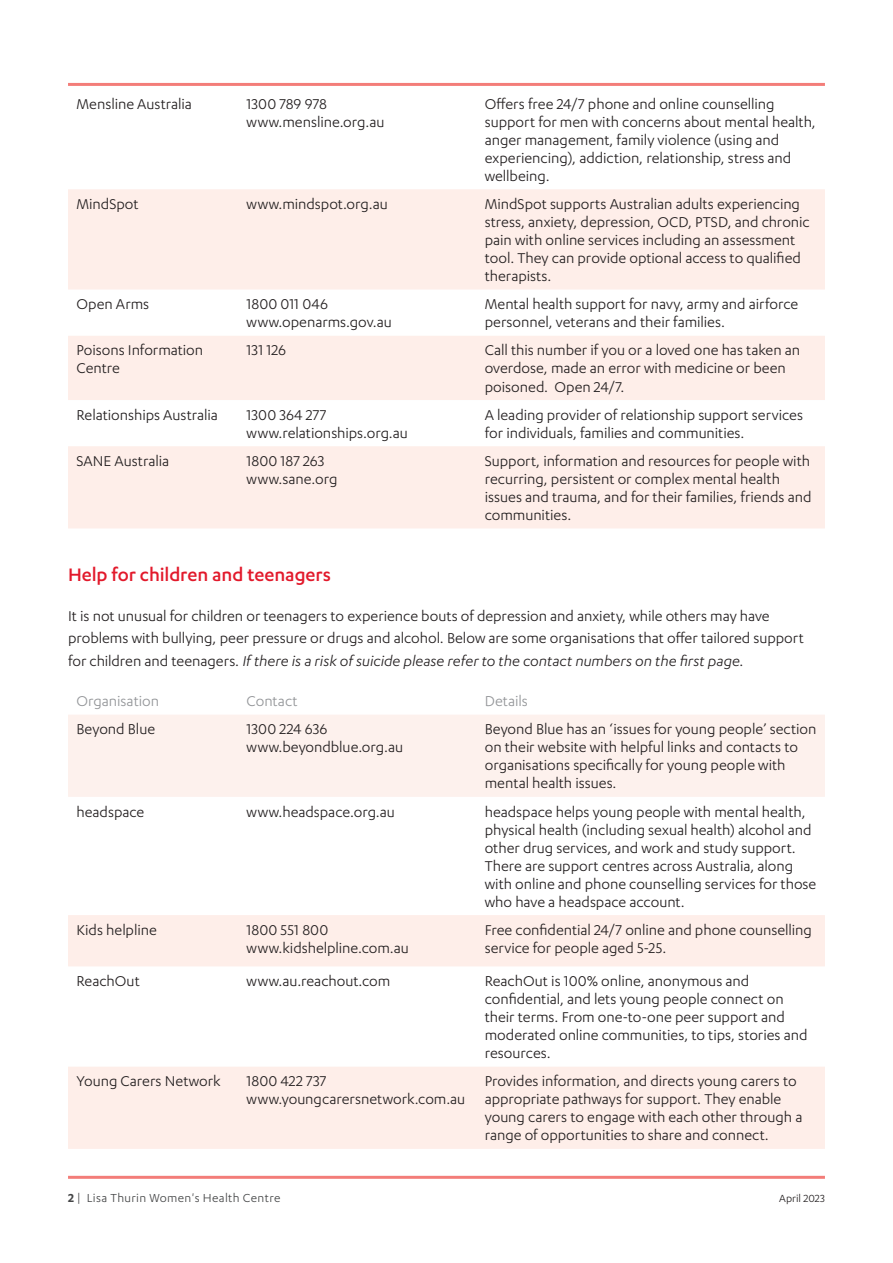
<style>
.page{position:relative;width:893px;height:1263px;background:#fff}
.page>*{position:absolute;margin:0;border:0;box-sizing:border-box;transform-origin:0 0}
.sub_header{font:500 21px "Karbon";letter-spacing:-.005em;color:#e2192b}
.Text_regular{font:16.5px/18px "Karbon";color:#231f20}
.sub_header-2{font:16.5px/22.5px "Karbon";color:#231f20}
.Text_regular-2{font:16.5px "Karbon";color:#939598}
.t1{font:13.5px "Karbon";letter-spacing:.025em;color:#454647}
.Text_regular-3{font:12px "Karbon";color:#231f20}
.s1{font-style:italic}
.s2{font-weight:600}
</style>
<div class="page">
<svg style="left:68px;top:189px;width:757px;height:339px;fill:#feeee9"></svg>
<div style="left:68px;top:715px;width:757px;height:82px;background:#fdf1ed"></div>
<svg style="left:68px;top:915px;width:757px;height:234px;fill:#feeee9"></svg>
<hr style="left:68px;top:1176px;width:757px;height:3px;background:#f16661">
<hr style="left:68px;top:83px;width:757px;height:3px;background:#f16661">
<p class="Text_regular" style="left:77px;top:94px;width:117px">Mensline Australia</p>
<p class="Text_regular" style="left:247px;top:94px;width:139px">1300 789 978 www.mensline.org.au</p>
<p class="Text_regular" style="left:485px;top:94px;width:333px">Offers free 24/7 phone and online counselling support for men with concerns about mental health, anger management, family violence (using and experiencing), addiction, relationship, stress and wellbeing.</p>
<p class="Text_regular" style="left:77px;top:195px;width:64px">MindSpot</p>
<p class="Text_regular" style="left:247px;top:195px;width:143px">www.mindspot.org.au</p>
<p class="Text_regular" style="left:485px;top:195px;width:326px">MindSpot supports Australian adults experiencing stress, anxiety, depression, OCD, PTSD, and chronic pain with online services including an assessment tool. They can provide optional access to qualified therapists.</p>
<p class="Text_regular" style="left:77px;top:295px;width:74px">Open Arms</p>
<p class="Text_regular" style="left:247px;top:295px;width:147px">1800 011 046 www.openarms.gov.au</p>
<p class="Text_regular" style="left:485px;top:295px;width:315px">Mental health support for navy, army and airforce personnel, veterans and their families.</p>
<p class="Text_regular" style="left:77px;top:341px;width:128px">Poisons Information<br>Centre</p>
<p class="Text_regular" style="left:247px;top:341px;width:41px">131 126</p>
<p class="Text_regular" style="left:485px;top:341px;width:317px">Call this number if you or a loved one has taken an overdose, made an error with medicine or been poisoned. Open 24/7.</p>
<p class="Text_regular" style="left:77px;top:405px;width:143px">Relationships Australia</p>
<p class="Text_regular" style="left:247px;top:405px;width:163px">1300 364 277 www.relationships.org.au</p>
<p class="Text_regular" style="left:485px;top:405px;width:320px">A leading provider of relationship support services for individuals, families and communities.</p>
<p class="Text_regular" style="left:77px;top:451px;width:94px">SANE Australia</p>
<p class="Text_regular" style="left:247px;top:451px;width:92px">1800 187 263 www.sane.org</p>
<p class="Text_regular" style="left:485px;top:451px;width:328px">Support, information and resources for people with recurring, persistent or complex mental health issues and trauma, and for their families, friends and communities.</p>
<p class="sub_header" style="left:68px;top:563px;width:264px">Help for children and teenagers</p>
<p class="sub_header-2" style="left:68px;top:604px;width:737px">It is not unusual for children or teenagers to experience bouts of depression and anxiety, while others may have problems with bullying, peer pressure or drugs and alcohol. Below are some organisations that offer tailored support for children and teenagers. <span class="s1">If there is a risk of suicide please refer to the contact numbers on the first page.</span></p>
<p class="Text_regular-2" style="left:77px;top:692px;width:84px">Organisation</p>
<p class="Text_regular-2" style="left:247px;top:692px;width:53px">Contact</p>
<p class="Text_regular-2" style="left:485px;top:692px;width:45px">Details</p>
<p class="Text_regular" style="left:77px;top:720px;width:80px">Beyond Blue</p>
<p class="Text_regular" style="left:247px;top:720px;width:158px">1300 224 636 www.beyondblue.org.au</p>
<p class="Text_regular" style="left:485px;top:720px;width:333px">Beyond Blue has an ‘issues for young people’ section on their website with helpful links and contacts to organisations specifically for young people with mental health issues.</p>
<p class="Text_regular" style="left:77px;top:802px;width:69px">headspace</p>
<p class="Text_regular" style="left:247px;top:802px;width:150px">www.headspace.org.au</p>
<p class="Text_regular" style="left:485px;top:802px;width:333px">headspace helps young people with mental health, physical health (including sexual health) alcohol and other drug services, and work and study support.<br>There are support centres across Australia, along with online and phone counselling services for those who have a headspace account.</p>
<p class="Text_regular" style="left:77px;top:920px;width:82px">Kids helpline</p>
<p class="Text_regular" style="left:247px;top:920px;width:164px">1800 551 800 www.kidshelpline.com.au</p>
<p class="Text_regular" style="left:485px;top:920px;width:329px">Free confidential 24/7 online and phone counselling service for people aged 5-25.</p>
<p class="Text_regular" style="left:77px;top:972px;width:65px">ReachOut</p>
<p class="Text_regular" style="left:247px;top:972px;width:145px">www.au.reachout.com</p>
<p class="Text_regular" style="left:485px;top:972px;width:324px">ReachOut is 100% online, anonymous and confidential, and lets young people connect on their terms. From one-to-one peer support and moderated online communities, to tips, stories and resources.</p>
<p class="Text_regular" style="left:77px;top:1072px;width:146px">Young Carers Network</p>
<p class="Text_regular" style="left:247px;top:1072px;width:220px">1800 422 737 www.youngcarersnetwork.com.au</p>
<p class="Text_regular" style="left:485px;top:1072px;width:319px">Provides information, and directs young carers to appropriate pathways for support. They enable young carers to engage with each other through a range of opportunities to share and connect.</p>
<p class="t1" style="left:68px;top:1190px;width:214px"><span class="s2">2</span> | Lisa Thurin Women's Health Centre</p>
<p class="Text_regular-3" style="left:779px;top:1191px;width:47px">April 2023</p>
</div>
